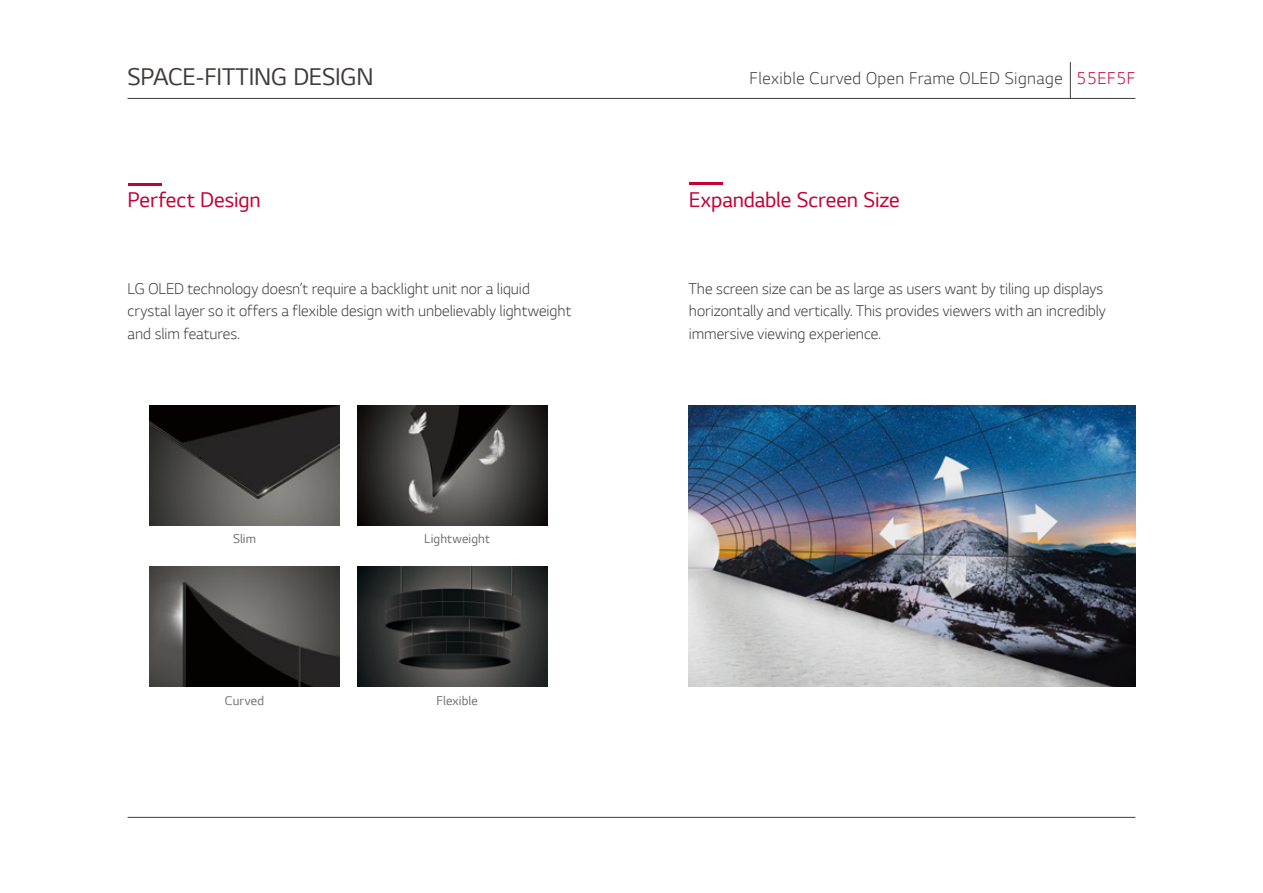
<style>
.page{position:relative;width:1263px;height:893px;background:#fff}
.page>*{position:absolute;margin:0;border:0;box-sizing:border-box;transform-origin:0 0}
.t1{font:25.5px "LG Smart";letter-spacing:-.01em;color:#3f3b3a}
.t2{font:22.5px "LG Smart";color:#c40037}
.t3{font:300 18px "LG Smart";letter-spacing:.025em;color:#3f3b3a}
.t4{font:300 16.5px/22.5px "LG Smart";color:#3f3b3a}
.t5{font:13.5px "LG Smart";letter-spacing:.005em;color:#727272}
.s1{color:#c40037}
</style>
<div class="page">
<hr style="left:128px;top:817px;width:1007px;height:1px;background:#3f3b3a">
<hr style="left:128px;top:98px;width:1007px;height:1px;background:#3f3b3a">
<hr style="left:1070px;top:62px;width:1px;height:36px;background:#3f3b3a">
<hr style="left:128px;top:183px;width:33px;height:2px;background:#c40037">
<hr style="left:689px;top:182px;width:34px;height:3px;background:#c40037">
<img style="left:150px;top:405px;width:189px;height:120px">
<img style="left:357px;top:405px;width:190px;height:120px">
<img style="left:150px;top:566px;width:189px;height:121px">
<img style="left:689px;top:405px;width:446px;height:282px">
<img style="left:357px;top:566px;width:190px;height:121px">
<h1 class="t1" style="left:128px;top:60px;width:247px">SPACE-FITTING DESIGN</h1>
<p class="t3" style="left:749px;top:66px;width:387px">Flexible Curved Open Frame OLED Signage <span class="s1">55EF5F</span></p>
<h2 class="t2" style="left:128px;top:185px;width:135px">Perfect Design</h2>
<p class="t4" style="left:128px;top:276px;width:445px">LG OLED technology doesn’t require a backlight unit nor a liquid crystal layer so it offers a flexible design with unbelievably lightweight and slim features.</p>
<p class="t5" style="left:233px;top:530px;width:25px">Slim</p>
<p class="t5" style="left:225px;top:692px;width:41px">Curved</p>
<p class="t5" style="left:424px;top:530px;width:67px">Lightweight</p>
<p class="t5" style="left:436px;top:692px;width:43px">Flexible</p>
<h2 class="t2" style="left:689px;top:184px;width:212px">Expandable Screen Size</h2>
<p class="t4" style="left:689px;top:276px;width:418px">The screen size can be as large as users want by tiling up displays horizontally and vertically. This provides viewers with an incredibly immersive viewing experience.</p>
</div>
